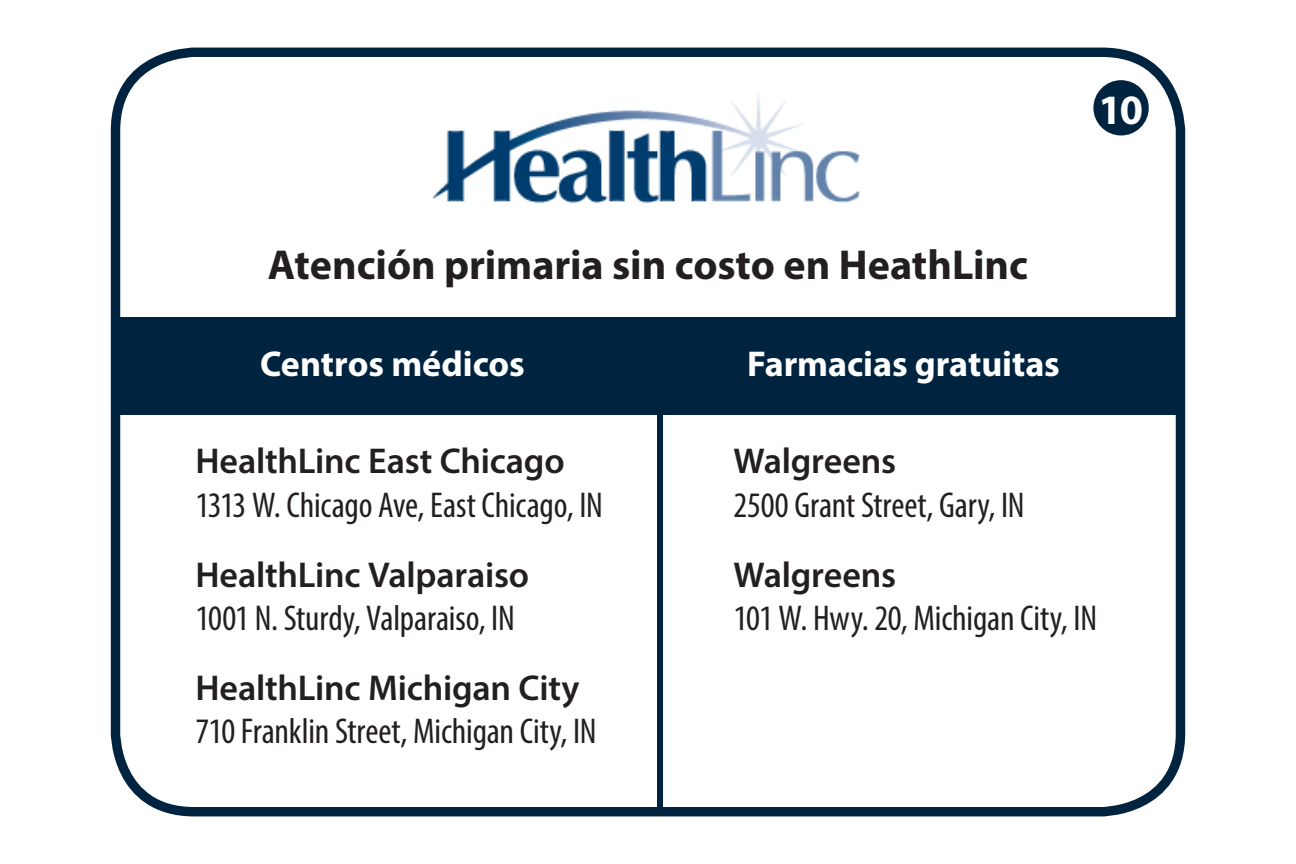
<style>
.page{position:relative;width:1296px;height:864px;background:#fff}
.page>*{position:absolute;margin:0;border:0;box-sizing:border-box;transform-origin:0 0}
.t1{font:700 42px "Myriad Pro";letter-spacing:-.005em;color:#231f20}
.t2{font:700 42px "Myriad Pro";color:#fff}
.t3{font:condensed 36px "Myriad Pro";letter-spacing:-.005em;color:#231f20}
.t4{font:600 36px "Myriad Pro";letter-spacing:-.005em;color:#231f20}
.t5{font:700 36px "Myriad Pro";color:#fff}
</style>
<div class="page">
<div style="left:111px;top:48px;width:1074px;height:768px;border:9px solid #002340;border-radius:79px"></div>
<div style="left:115px;top:318px;width:1064px;height:97px;background:#002340"></div>
<img style="left:432px;top:96px;width:428px;height:107px">
<div style="left:657px;top:415px;width:6px;height:395px;background:#002340"></div>
<div style="left:1093px;top:80px;width:56px;height:55px;background:#002340;border-radius:50%"></div>
<p class="t2" style="left:1099px;top:82px;width:46px">10</p>
<p class="t1" style="left:268px;top:237px;width:762px">Atención primaria sin costo en HeathLinc</p>
<p class="t5" style="left:260px;top:341px;width:266px">Centros médicos</p>
<p class="t5" style="left:747px;top:341px;width:314px">Farmacias gratuitas</p>
<p class="t4" style="left:195px;top:438px;width:371px">HealthLinc East Chicago</p>
<p class="t3" style="left:195px;top:483px;width:409px">1313 W. Chicago Ave, East Chicago, IN</p>
<p class="t4" style="left:195px;top:552px;width:335px">HealthLinc Valparaiso</p>
<p class="t3" style="left:195px;top:596px;width:321px">1001 N. Sturdy, Valparaiso, IN</p>
<p class="t4" style="left:195px;top:665px;width:386px">HealthLinc Michigan City</p>
<p class="t3" style="left:195px;top:710px;width:403px">710 Franklin Street, Michigan City, IN</p>
<p class="t4" style="left:734px;top:438px;width:164px">Walgreens</p>
<p class="t3" style="left:734px;top:483px;width:293px">2500 Grant Street, Gary, IN</p>
<p class="t4" style="left:734px;top:552px;width:164px">Walgreens</p>
<p class="t3" style="left:734px;top:596px;width:365px">101 W. Hwy. 20, Michigan City, IN</p>
</div>
